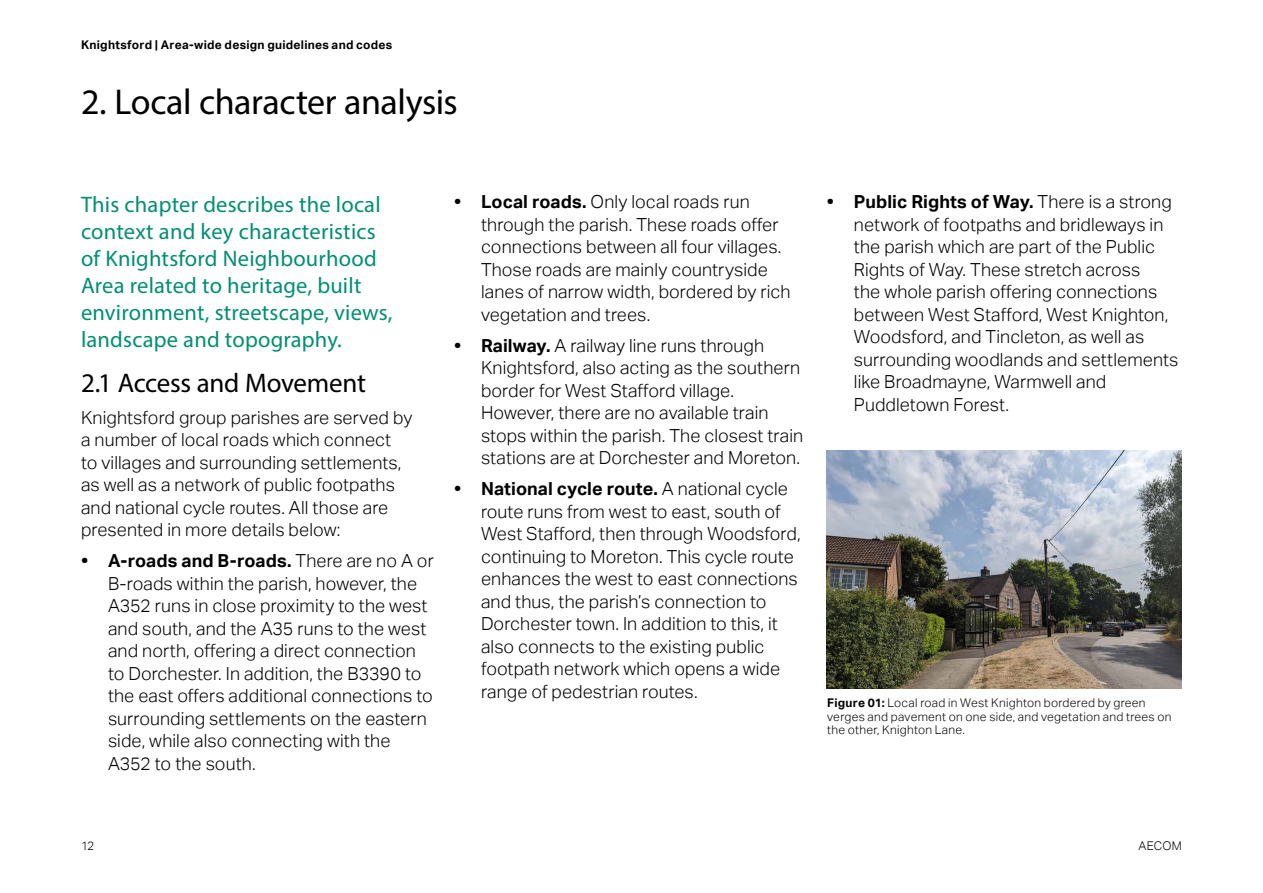
<style>
.page{position:relative;width:1263px;height:893px;background:#fff}
.page>*{position:absolute;margin:0;border:0;box-sizing:border-box;transform-origin:0 0}
.t1{font:36px "Myriad Pro";letter-spacing:-.015em;color:#000}
.t2{font:27px "Myriad Pro";letter-spacing:-.015em;color:#000}
.t3{font:22.5px/27px "Myriad Pro";letter-spacing:.01em;color:#008f72}
.t4{font:300 18px/22.5px "AECOM Sans";letter-spacing:.005em;color:#000}
.t5{font:300 12px/13.5px "AECOM Sans";letter-spacing:.02em;color:#000}
.t6{font:700 12px "AECOM Sans";letter-spacing:.02em;color:#000}
.s1{font-weight:700}
</style>
<div class="page">
<img style="left:827px;top:451px;width:355px;height:238px">
<p class="t6" style="left:81px;top:38px;width:313px">Knightsford | Area-wide design guidelines and codes</p>
<h1 class="t1" style="left:81px;top:79px;width:378px">2. Local character analysis</h1>
<p class="t3" style="left:81px;top:191px;width:313px">This chapter describes the local context and key characteristics of Knightsford Neighbourhood<br>Area related to heritage, built environment, streetscape, views, landscape and topography.</p>
<h2 class="t2" style="left:81px;top:367px;width:286px">2.1 Access and Movement</h2>
<p class="t4" style="left:81px;top:406px;width:333px">Knightsford group parishes are served by a number of local roads which connect<br>to villages and surrounding settlements, as well as a network of public footpaths and national cycle routes. All those are presented in more details below:</p>
<p class="t4" style="left:108px;top:550px;width:327px;text-indent:-27px"><span class="s1">• A-roads and B-roads.</span> There are no A or B-roads within the parish, however, the A352 runs in close proximity to the west and south, and the A35 runs to the west and north, offering a direct connection to Dorchester. In addition, the B3390 to the east offers additional connections to surrounding settlements on the eastern side, while also connecting with the A352 to the south.</p>
<p class="t4" style="left:481px;top:191px;width:311px;text-indent:-27px"><span class="s1">• Local roads.</span> Only local roads run through the parish. These roads offer connections between all four villages.<br>Those roads are mainly countryside lanes of narrow width, bordered by rich vegetation and trees.</p>
<p class="t4" style="left:481px;top:334px;width:324px;text-indent:-27px"><span class="s1">• Railway.</span> A railway line runs through Knightsford, also acting as the southern border for West Stafford village.<br>However, there are no available train stops within the parish. The closest train stations are at Dorchester and Moreton.</p>
<p class="t4" style="left:481px;top:478px;width:321px;text-indent:-27px"><span class="s1">• National cycle route.</span> A national cycle route runs from west to east, south of West Stafford, then through Woodsford, continuing to Moreton. This cycle route enhances the west to east connections and thus, the parish’s connection to Dorchester town. In addition to this, it also connects to the existing public footpath network which opens a wide range of pedestrian routes.</p>
<p class="t4" style="left:854px;top:191px;width:326px;text-indent:-27px"><span class="s1">• Public Rights of Way.</span> There is a strong network of footpaths and bridleways in the parish which are part of the Public Rights of Way. These stretch across<br>the whole parish offering connections between West Stafford, West Knighton, Woodsford, and Tincleton, as well as surrounding woodlands and settlements like Broadmayne, Warmwell and Puddletown Forest.</p>
<p class="t5" style="left:827px;top:696px;width:346px"><span class="s1">Figure 01:</span> Local road in West Knighton bordered by green verges and pavement on one side, and vegetation and trees on the other, Knighton Lane.</p>
<p class="t5" style="left:81px;top:839px;width:15px">12</p>
<p class="t5" style="left:1138px;top:839px;width:45px">AECOM</p>
</div>
